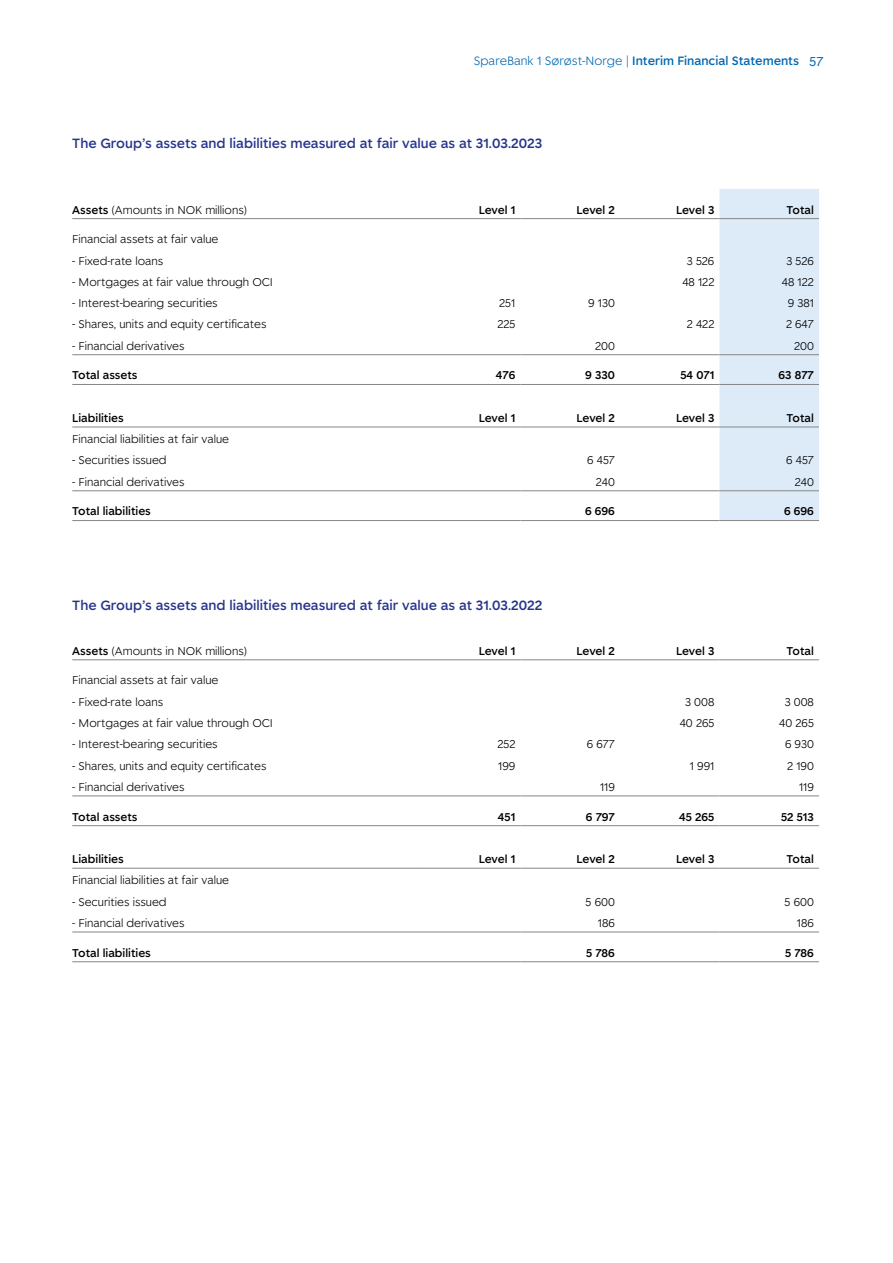
<style>
.page{position:relative;width:893px;height:1263px;background:#fff}
.page>*{position:absolute;margin:0;border:0;box-sizing:border-box;transform-origin:0 0}
.t1{font:500 13.35px "Spare Bank 1";color:#26358c}
.t2{font:500 12px "Spare Bank 1";color:#0068b2}
.t3{font:300 11.25px "Spare Bank 1";color:#000}
.t4{font:500 11.25px "Spare Bank 1";color:#000}
.s1{font-weight:300}
.s2{font-weight:400;font-size:12.75px}
.s3{font-weight:500}
</style>
<div class="page">
<div style="left:719px;top:189px;width:100px;height:331px;background:#ddebf8"></div>
<hr style="left:72px;top:218px;width:349px;height:1px;background:#868685">
<hr style="left:421px;top:218px;width:99px;height:1px;background:#868685">
<hr style="left:520px;top:218px;width:100px;height:1px;background:#868685">
<hr style="left:620px;top:218px;width:99px;height:1px;background:#868685">
<hr style="left:719px;top:218px;width:100px;height:1px;background:#868685">
<hr style="left:72px;top:354px;width:349px;height:1px;background:#868685">
<hr style="left:421px;top:354px;width:99px;height:1px;background:#868685">
<hr style="left:520px;top:354px;width:100px;height:1px;background:#868685">
<hr style="left:620px;top:354px;width:99px;height:1px;background:#868685">
<hr style="left:719px;top:354px;width:100px;height:1px;background:#868685">
<hr style="left:72px;top:384px;width:349px;height:1px;background:#868685">
<hr style="left:421px;top:384px;width:99px;height:1px;background:#868685">
<hr style="left:520px;top:384px;width:100px;height:1px;background:#868685">
<hr style="left:620px;top:384px;width:99px;height:1px;background:#868685">
<hr style="left:719px;top:384px;width:100px;height:1px;background:#868685">
<hr style="left:72px;top:427px;width:349px;height:1px;background:#868685">
<hr style="left:421px;top:427px;width:99px;height:1px;background:#868685">
<hr style="left:520px;top:427px;width:100px;height:1px;background:#868685">
<hr style="left:620px;top:427px;width:99px;height:1px;background:#868685">
<hr style="left:719px;top:427px;width:100px;height:1px;background:#868685">
<hr style="left:72px;top:490px;width:349px;height:1px;background:#868685">
<hr style="left:421px;top:490px;width:99px;height:1px;background:#868685">
<hr style="left:520px;top:490px;width:100px;height:1px;background:#868685">
<hr style="left:620px;top:490px;width:99px;height:1px;background:#868685">
<hr style="left:719px;top:490px;width:100px;height:1px;background:#868685">
<hr style="left:72px;top:520px;width:349px;height:1px;background:#868685">
<hr style="left:421px;top:520px;width:99px;height:1px;background:#868685">
<hr style="left:520px;top:520px;width:100px;height:1px;background:#868685">
<hr style="left:620px;top:520px;width:99px;height:1px;background:#868685">
<hr style="left:719px;top:520px;width:100px;height:1px;background:#868685">
<hr style="left:72px;top:659px;width:349px;height:1px;background:#868685">
<hr style="left:421px;top:659px;width:99px;height:1px;background:#868685">
<hr style="left:520px;top:659px;width:100px;height:1px;background:#868685">
<hr style="left:620px;top:659px;width:99px;height:1px;background:#868685">
<hr style="left:719px;top:659px;width:100px;height:1px;background:#868685">
<hr style="left:72px;top:795px;width:349px;height:1px;background:#868685">
<hr style="left:421px;top:795px;width:99px;height:1px;background:#868685">
<hr style="left:520px;top:795px;width:100px;height:1px;background:#868685">
<hr style="left:620px;top:795px;width:99px;height:1px;background:#868685">
<hr style="left:719px;top:795px;width:100px;height:1px;background:#868685">
<hr style="left:72px;top:825px;width:349px;height:1px;background:#868685">
<hr style="left:421px;top:825px;width:99px;height:1px;background:#868685">
<hr style="left:520px;top:825px;width:100px;height:1px;background:#868685">
<hr style="left:620px;top:825px;width:99px;height:1px;background:#868685">
<hr style="left:719px;top:825px;width:100px;height:1px;background:#868685">
<hr style="left:72px;top:868px;width:349px;height:1px;background:#868685">
<hr style="left:421px;top:868px;width:99px;height:1px;background:#868685">
<hr style="left:520px;top:868px;width:100px;height:1px;background:#868685">
<hr style="left:620px;top:868px;width:99px;height:1px;background:#868685">
<hr style="left:719px;top:868px;width:100px;height:1px;background:#868685">
<hr style="left:72px;top:931px;width:349px;height:1px;background:#868685">
<hr style="left:421px;top:931px;width:99px;height:1px;background:#868685">
<hr style="left:520px;top:931px;width:100px;height:1px;background:#868685">
<hr style="left:620px;top:931px;width:99px;height:1px;background:#868685">
<hr style="left:719px;top:931px;width:100px;height:1px;background:#868685">
<hr style="left:72px;top:961px;width:349px;height:1px;background:#868685">
<hr style="left:421px;top:961px;width:99px;height:1px;background:#868685">
<hr style="left:520px;top:961px;width:100px;height:1px;background:#868685">
<hr style="left:620px;top:961px;width:99px;height:1px;background:#868685">
<hr style="left:719px;top:961px;width:100px;height:1px;background:#868685">
<p class="t2" style="left:474px;top:53px;width:351px"><span class="s1">SpareBank 1 Sørøst-Norge |</span> Interim Financial Statements <span class="s2">57</span></p>
<p class="t1" style="left:72px;top:134px;width:472px">The Group’s assets and liabilities measured at fair value as at 31.03.2023</p>
<p class="t3" style="left:72px;top:202px;width:176px"><span class="s3">Assets</span> (Amounts in NOK millions)</p>
<p class="t4" style="left:479px;top:202px;width:38px">Level 1</p>
<p class="t4" style="left:576px;top:202px;width:40px">Level 2</p>
<p class="t4" style="left:676px;top:202px;width:40px">Level 3</p>
<p class="t4" style="left:787px;top:202px;width:29px">Total</p>
<p class="t3" style="left:72px;top:232px;width:148px">Financial assets at fair value</p>
<p class="t3" style="left:72px;top:253px;width:92px">- Fixed-rate loans</p>
<p class="t3" style="left:687px;top:253px;width:29px">3 526</p>
<p class="t3" style="left:786px;top:253px;width:29px">3 526</p>
<p class="t3" style="left:72px;top:274px;width:202px">- Mortgages at fair value through OCI</p>
<p class="t3" style="left:682px;top:274px;width:34px">48 122</p>
<p class="t3" style="left:782px;top:274px;width:34px">48 122</p>
<p class="t3" style="left:72px;top:296px;width:147px">- Interest-bearing securities</p>
<p class="t3" style="left:499px;top:296px;width:18px">251</p>
<p class="t3" style="left:588px;top:296px;width:28px">9 130</p>
<p class="t3" style="left:788px;top:296px;width:28px">9 381</p>
<p class="t3" style="left:72px;top:317px;width:196px">- Shares, units and equity certificates</p>
<p class="t3" style="left:497px;top:317px;width:19px">225</p>
<p class="t3" style="left:687px;top:317px;width:29px">2 422</p>
<p class="t3" style="left:786px;top:317px;width:29px">2 647</p>
<p class="t3" style="left:72px;top:338px;width:114px">- Financial derivatives</p>
<p class="t3" style="left:595px;top:338px;width:21px">200</p>
<p class="t3" style="left:794px;top:338px;width:21px">200</p>
<p class="t4" style="left:72px;top:368px;width:67px">Total assets</p>
<p class="t4" style="left:496px;top:368px;width:21px">476</p>
<p class="t4" style="left:585px;top:368px;width:31px">9 330</p>
<p class="t4" style="left:680px;top:368px;width:35px">54 071</p>
<p class="t4" style="left:778px;top:368px;width:37px">63 877</p>
<p class="t4" style="left:72px;top:411px;width:53px">Liabilities</p>
<p class="t4" style="left:479px;top:411px;width:38px">Level 1</p>
<p class="t4" style="left:576px;top:411px;width:40px">Level 2</p>
<p class="t4" style="left:676px;top:411px;width:40px">Level 3</p>
<p class="t4" style="left:787px;top:411px;width:29px">Total</p>
<p class="t3" style="left:72px;top:432px;width:158px">Financial liabilities at fair value</p>
<p class="t3" style="left:72px;top:453px;width:96px">- Securities issued</p>
<p class="t3" style="left:587px;top:453px;width:29px">6 457</p>
<p class="t3" style="left:786px;top:453px;width:29px">6 457</p>
<p class="t3" style="left:72px;top:474px;width:114px">- Financial derivatives</p>
<p class="t3" style="left:596px;top:474px;width:21px">240</p>
<p class="t3" style="left:795px;top:474px;width:21px">240</p>
<p class="t4" style="left:72px;top:504px;width:80px">Total liabilities</p>
<p class="t4" style="left:585px;top:504px;width:31px">6 696</p>
<p class="t4" style="left:784px;top:504px;width:31px">6 696</p>
<p class="t1" style="left:72px;top:597px;width:472px">The Group’s assets and liabilities measured at fair value as at 31.03.2022</p>
<p class="t3" style="left:72px;top:643px;width:176px"><span class="s3">Assets</span> (Amounts in NOK millions)</p>
<p class="t4" style="left:479px;top:643px;width:38px">Level 1</p>
<p class="t4" style="left:576px;top:643px;width:40px">Level 2</p>
<p class="t4" style="left:676px;top:643px;width:40px">Level 3</p>
<p class="t4" style="left:787px;top:643px;width:29px">Total</p>
<p class="t3" style="left:72px;top:673px;width:148px">Financial assets at fair value</p>
<p class="t3" style="left:72px;top:694px;width:92px">- Fixed-rate loans</p>
<p class="t3" style="left:685px;top:694px;width:31px">3 008</p>
<p class="t3" style="left:785px;top:694px;width:31px">3 008</p>
<p class="t3" style="left:72px;top:716px;width:202px">- Mortgages at fair value through OCI</p>
<p class="t3" style="left:680px;top:716px;width:36px">40 265</p>
<p class="t3" style="left:779px;top:716px;width:36px">40 265</p>
<p class="t3" style="left:72px;top:737px;width:147px">- Interest-bearing securities</p>
<p class="t3" style="left:497px;top:737px;width:19px">252</p>
<p class="t3" style="left:587px;top:737px;width:29px">6 677</p>
<p class="t3" style="left:785px;top:737px;width:30px">6 930</p>
<p class="t3" style="left:72px;top:758px;width:196px">- Shares, units and equity certificates</p>
<p class="t3" style="left:498px;top:758px;width:19px">199</p>
<p class="t3" style="left:690px;top:758px;width:26px">1 991</p>
<p class="t3" style="left:787px;top:758px;width:28px">2 190</p>
<p class="t3" style="left:72px;top:779px;width:114px">- Financial derivatives</p>
<p class="t3" style="left:600px;top:779px;width:16px">119</p>
<p class="t3" style="left:799px;top:779px;width:16px">119</p>
<p class="t4" style="left:72px;top:809px;width:67px">Total assets</p>
<p class="t4" style="left:498px;top:809px;width:19px">451</p>
<p class="t4" style="left:586px;top:809px;width:31px">6 797</p>
<p class="t4" style="left:679px;top:809px;width:37px">45 265</p>
<p class="t4" style="left:781px;top:809px;width:34px">52 513</p>
<p class="t4" style="left:72px;top:852px;width:53px">Liabilities</p>
<p class="t4" style="left:479px;top:852px;width:38px">Level 1</p>
<p class="t4" style="left:576px;top:852px;width:40px">Level 2</p>
<p class="t4" style="left:676px;top:852px;width:40px">Level 3</p>
<p class="t4" style="left:787px;top:852px;width:29px">Total</p>
<p class="t3" style="left:72px;top:873px;width:158px">Financial liabilities at fair value</p>
<p class="t3" style="left:72px;top:894px;width:96px">- Securities issued</p>
<p class="t3" style="left:586px;top:894px;width:31px">5 600</p>
<p class="t3" style="left:785px;top:894px;width:31px">5 600</p>
<p class="t3" style="left:72px;top:915px;width:114px">- Financial derivatives</p>
<p class="t3" style="left:598px;top:915px;width:18px">186</p>
<p class="t3" style="left:797px;top:915px;width:18px">186</p>
<p class="t4" style="left:72px;top:945px;width:80px">Total liabilities</p>
<p class="t4" style="left:586px;top:945px;width:30px">5 786</p>
<p class="t4" style="left:785px;top:945px;width:30px">5 786</p>
</div>
